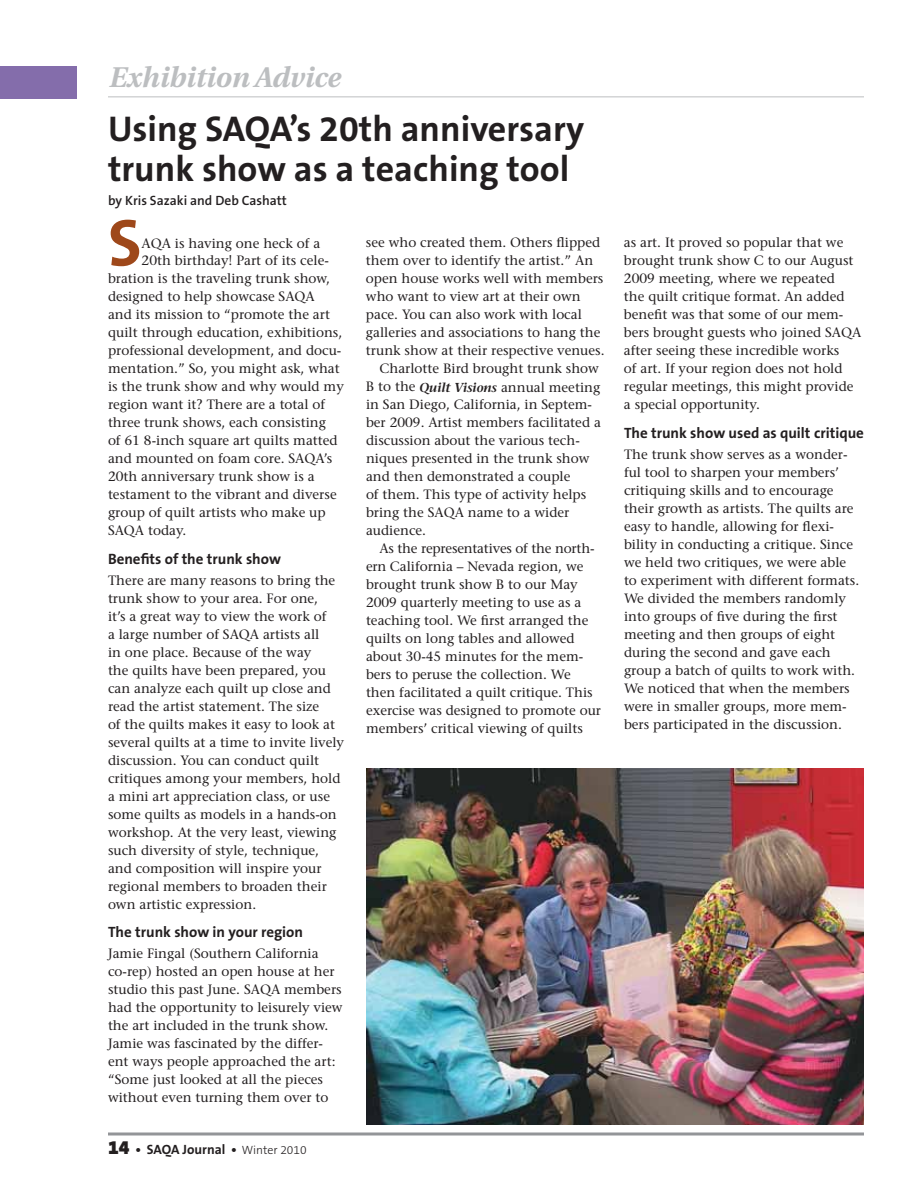
<style>
.page{position:relative;width:918px;height:1188px;background:#fff}
.page>*{position:absolute;margin:0;border:0;box-sizing:border-box;transform-origin:0 0}
.t1{font:700 66.9px "The Sans B7";color:#9e481a}
.t2{font:700 36px/40.5px "The Sans B7";color:#231f20}
.t3{font:italic 700 28.5px "Utopia";color:#bcbec0}
.t4{font:700 15px "The Sans B7";color:#231f20}
.t5{font:13.5px/18px "Stone Serif";color:#231f20}
.t6{font:700 13.5px "The Sans B7";color:#231f20}
.t7{font:600 13.5px "The Sans B6";color:#231f20}
.s1{font-weight:600;font-style:italic;font-size:12.9px}
.s2{font-family:"The Sans B9";font-weight:900;font-size:19.5px}
.s3{font-family:"The Sans B3";font-weight:300;font-size:12px}
</style>
<div class="page">
<svg style="left:108px;top:1132px;width:756px;height:4px;background:#adafb1"></svg>
<div style="left:0;top:66px;width:76px;height:33px;background:#846dab"></div>
<hr style="left:108px;top:96px;width:756px;height:1px;background:#bcbec0">
<img style="left:366px;top:769px;width:498px;height:356px">
<h3 class="t3" style="left:108px;top:61px;width:233px">Exhibition Advice</h3>
<h2 class="t2" style="left:108px;top:110px;width:478px">Using SAQA’s 20th anniversary trunk show as a teaching tool</h2>
<p class="t7" style="left:108px;top:194px;width:180px">by Kris Sazaki and Deb Cashatt</p>
<h1 class="t1" style="left:108px;top:208px;width:35px">S</h1>
<p class="t5" style="left:142px;top:234px;width:180px">AQA is having one heck of a</p>
<p class="t5" style="left:142px;top:252px;width:188px">20th birthday! Part of its cele-</p>
<p class="t5" style="left:108px;top:270px;width:224px">bration is the traveling trunk show,</p>
<p class="t5" style="left:108px;top:288px;width:208px">designed to help showcase SAQA</p>
<p class="t5" style="left:108px;top:306px;width:224px">and its mission to “promote the art</p>
<p class="t5" style="left:108px;top:324px;width:236px">quilt through education, exhibitions,</p>
<p class="t5" style="left:108px;top:342px;width:235px">professional development, and docu-</p>
<p class="t5" style="left:108px;top:360px;width:233px">mentation.” So, you might ask, what</p>
<p class="t5" style="left:108px;top:378px;width:237px">is the trunk show and why would my</p>
<p class="t5" style="left:108px;top:396px;width:219px">region want it? There are a total of</p>
<p class="t5" style="left:108px;top:414px;width:220px">three trunk shows, each consisting</p>
<p class="t5" style="left:108px;top:432px;width:231px">of 61 8-inch square art quilts matted</p>
<p class="t5" style="left:108px;top:450px;width:226px">and mounted on foam core. SAQA’s</p>
<p class="t5" style="left:108px;top:468px;width:208px">20th anniversary trunk show is a</p>
<p class="t5" style="left:108px;top:486px;width:230px">testament to the vibrant and diverse</p>
<p class="t5" style="left:108px;top:504px;width:219px">group of quilt artists who make up</p>
<p class="t5" style="left:108px;top:522px;width:80px">SAQA today.</p>
<p class="t4" style="left:108px;top:551px;width:175px">Benefits of the trunk show</p>
<p class="t5" style="left:108px;top:571px;width:238px">There are many reasons to bring the trunk show to your area. For one,<br>it’s a great way to view the work of<br>a large number of SAQA artists all<br>in one place. Because of the way<br>the quilts have been prepared, you can analyze each quilt up close and read the artist statement. The size<br>of the quilts makes it easy to look at several quilts at a time to invite lively discussion. You can conduct quilt critiques among your members, hold a mini art appreciation class, or use some quilts as models in a hands-on workshop. At the very least, viewing such diversity of style, technique, and composition will inspire your regional members to broaden their own artistic expression.</p>
<p class="t4" style="left:108px;top:924px;width:197px">The trunk show in your region</p>
<p class="t5" style="left:108px;top:944px;width:236px">Jamie Fingal (Southern California co-rep) hosted an open house at her studio this past June. SAQA members had the opportunity to leisurely view the art included in the trunk show.<br>Jamie was fascinated by the differ&shy;ent ways people approached the art: “Some just looked at all the pieces without even turning them over to</p>
<p class="t5" style="left:366px;top:234px;width:236px">see who created them. Others flipped</p>
<p class="t5" style="left:366px;top:252px;width:229px">them over to identify the artist.” An</p>
<p class="t5" style="left:366px;top:270px;width:239px">open house works well with members</p>
<p class="t5" style="left:366px;top:288px;width:216px">who want to view art at their own</p>
<p class="t5" style="left:366px;top:306px;width:217px">pace. You can also work with local</p>
<p class="t5" style="left:366px;top:324px;width:236px">galleries and associations to hang the</p>
<p class="t5" style="left:366px;top:342px;width:240px">trunk show at their respective venues.</p>
<p class="t5" style="left:379px;top:360px;width:221px">Charlotte Bird brought trunk show</p>
<p class="t5" style="left:366px;top:378px;width:236px">B to the <span class="s1">Quilt Visions</span> annual meeting</p>
<p class="t5" style="left:366px;top:396px;width:228px">in San Diego, California, in Septem-</p>
<p class="t5" style="left:366px;top:414px;width:236px">ber 2009. Artist members facilitated a</p>
<p class="t5" style="left:366px;top:432px;width:215px">discussion about the various tech-</p>
<p class="t5" style="left:366px;top:450px;width:225px">niques presented in the trunk show</p>
<p class="t5" style="left:366px;top:468px;width:206px">and then demonstrated a couple</p>
<p class="t5" style="left:366px;top:486px;width:222px">of them. This type of activity helps</p>
<p class="t5" style="left:366px;top:504px;width:205px">bring the SAQA name to a wider</p>
<p class="t5" style="left:366px;top:522px;width:62px">audience.</p>
<p class="t5" style="left:380px;top:540px;width:217px">As the representatives of the north-</p>
<p class="t5" style="left:366px;top:558px;width:219px">ern California – Nevada region, we</p>
<p class="t5" style="left:366px;top:576px;width:213px">brought trunk show B to our May</p>
<p class="t5" style="left:366px;top:594px;width:217px">2009 quarterly meeting to use as a</p>
<p class="t5" style="left:366px;top:612px;width:224px">teaching tool. We first arranged the</p>
<p class="t5" style="left:366px;top:630px;width:210px">quilts on long tables and allowed</p>
<p class="t5" style="left:366px;top:648px;width:219px">about 30-45 minutes for the mem-</p>
<p class="t5" style="left:366px;top:666px;width:206px">bers to peruse the collection. We</p>
<p class="t5" style="left:366px;top:684px;width:228px">then facilitated a quilt critique. This</p>
<p class="t5" style="left:366px;top:702px;width:237px">exercise was designed to promote our</p>
<p class="t5" style="left:366px;top:720px;width:218px">members’ critical viewing of quilts</p>
<p class="t6" style="left:108px;top:1143px;width:200px"><span class="s2">14</span> • SAQA Journal • <span class="s3">Winter 2010</span></p>
<p class="t5" style="left:624px;top:234px;width:239px">as art. It proved so popular that we brought trunk show C to our August 2009 meeting, where we repeated<br>the quilt critique format. An added benefit was that some of our mem&shy;bers brought guests who joined SAQA after seeing these incredible works<br>of art. If your region does not hold regular meetings, this might provide a special opportunity.</p>
<p class="t4" style="left:624px;top:425px;width:241px">The trunk show used as quilt critique</p>
<p class="t5" style="left:624px;top:445px;width:237px">The trunk show serves as a wonder&shy;ful tool to sharpen your members’ critiquing skills and to encourage their growth as artists. The quilts are easy to handle, allowing for flexi&shy;bility in conducting a critique. Since we held two critiques, we were able to experiment with different formats.<br>We divided the members randomly into groups of five during the first meeting and then groups of eight during the second and gave each group a batch of quilts to work with.<br>We noticed that when the members were in smaller groups, more mem&shy;bers participated in the discussion.</p>
</div>
